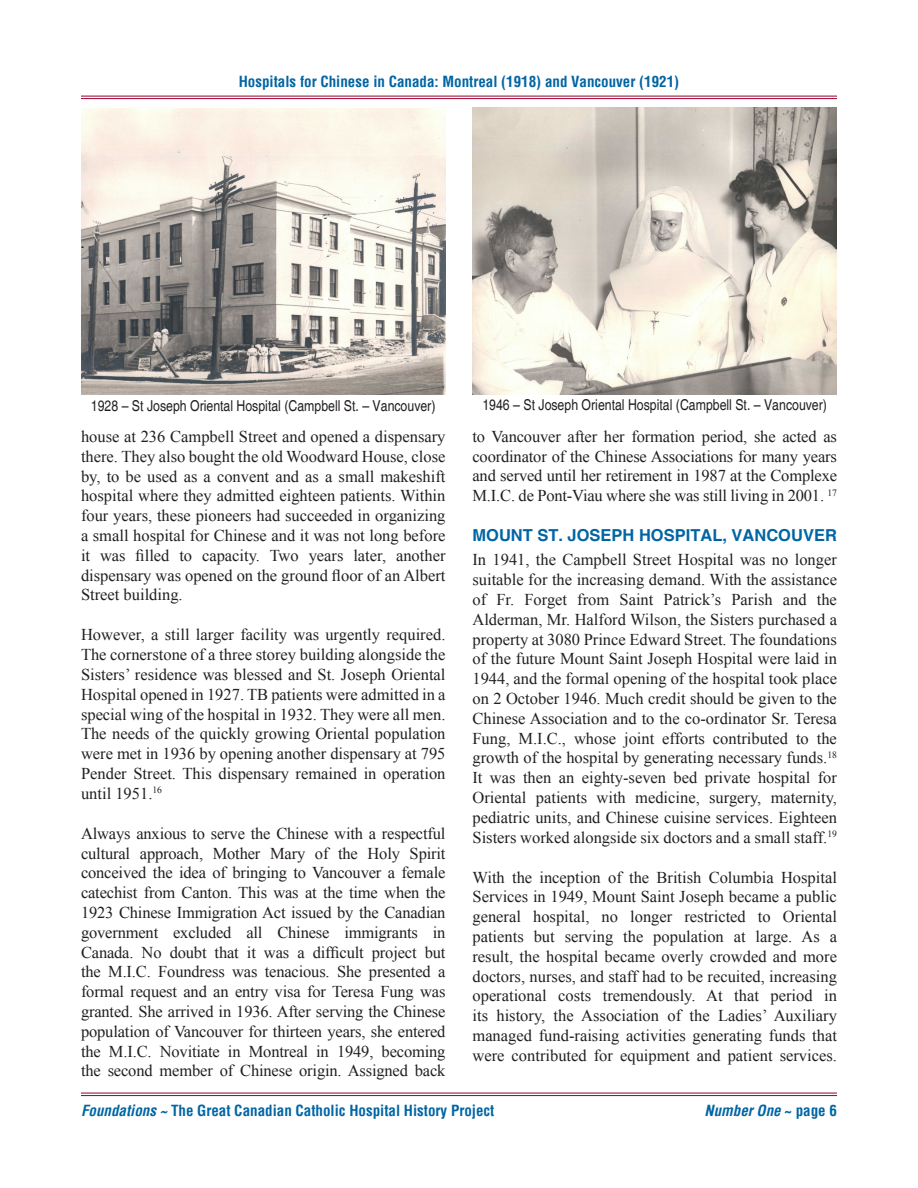
<style>
.page{position:relative;width:918px;height:1188px;background:#fff}
.page>*{position:absolute;margin:0;border:0;box-sizing:border-box;transform-origin:0 0}
.t1{font:16.5px/19.8px "Times New Roman";color:#231f20;text-align:justify}
.t2{font:700 16.5px "Helvetica";color:#0065a4}
.t3{font:700 condensed 15px "Helvetica";color:#0065a4}
.t4{font:condensed 15px "Helvetica";color:#231f20}
.t5{font:italic 700 condensed 15px "Helvetica";color:#0065a4}
.s1{font-style:italic}
.s2{font-style:normal}
</style>
<div class="page">
<hr style="left:81px;top:1093px;width:756px;height:1px;background:#98012d">
<hr style="left:81px;top:1095px;width:756px;height:1px;background:#98012d">
<hr style="left:81px;top:96px;width:756px;height:1px;background:#98012d">
<hr style="left:81px;top:98px;width:756px;height:1px;background:#98012d">
<img style="left:81px;top:108px;width:365px;height:286px">
<img style="left:472px;top:108px;width:365px;height:286px">
<p class="t3" style="left:239px;top:72px;width:442px">Hospitals for Chinese in Canada: Montreal (1918) and Vancouver (1921)</p>
<p class="t4" style="left:91px;top:397px;width:346px">1928 – St Joseph Oriental Hospital (Campbell St. – Vancouver)</p>
<p class="t4" style="left:482px;top:396px;width:346px">1946 – St Joseph Oriental Hospital (Campbell St. – Vancouver)</p>
<p class="t1" style="left:81px;top:426px;width:366px">house at 236 Campbell Street and opened a dispensary there. They also bought the old Woodward House, close by, to be used as a convent and as a small makeshift hospital where they admitted eighteen patients. Within four years, these pioneers had succeeded in organizing a small hospital for Chinese and it was not long before it was filled to capacity. Two years later, another dispensary was opened on the ground floor of an Albert Street building.</p>
<p class="t1" style="left:81px;top:625px;width:366px">However, a still larger facility was urgently required.<br>The cornerstone of a three storey building alongside the Sisters’ residence was blessed and St. Joseph Oriental Hospital opened in 1927. TB patients were admitted in a special wing of the hospital in 1932. They were all men.<br>The needs of the quickly growing Oriental population were met in 1936 by opening another dispensary at 795<br>Pender Street. This dispensary remained in operation until 1951.<sup>16</sup></p>
<p class="t1" style="left:81px;top:823px;width:366px">Always anxious to serve the Chinese with a respectful cultural approach, Mother Mary of the Holy Spirit conceived the idea of bringing to Vancouver a female catechist from Canton. This was at the time when the 1923 Chinese Immigration Act issued by the Canadian government excluded all Chinese immigrants in Canada. No doubt that it was a difficult project but the M.I.C. Foundress was tenacious. She presented a formal request and an entry visa for Teresa Fung was granted. She arrived in 1936. After serving the Chinese population of Vancouver for thirteen years, she entered the M.I.C. Novitiate in Montreal in 1949, becoming the second member of Chinese origin. Assigned back</p>
<p class="t1" style="left:472px;top:426px;width:366px">to Vancouver after her formation period, she acted as coordinator of the Chinese Associations for many years and served until her retirement in 1987 at the Complexe M.I.C. de Pont-Viau where she was still living in 2001. <sup>17</sup></p>
<p class="t2" style="left:472px;top:525px;width:366px">MOUNT ST. JOSEPH HOSPITAL, VANCOUVER</p>
<p class="t1" style="left:472px;top:550px;width:366px">In 1941, the Campbell Street Hospital was no longer suitable for the increasing demand. With the assistance of Fr. Forget from Saint Patrick’s Parish and the Alderman, Mr. Halford Wilson, the Sisters purchased a property at 3080 Prince Edward Street. The foundations of the future Mount Saint Joseph Hospital were laid in 1944, and the formal opening of the hospital took place on 2 October 1946. Much credit should be given to the Chinese Association and to the co-ordinator Sr. Teresa Fung, M.I.C., whose joint efforts contributed to the growth of the hospital by generating necessary funds.<sup>18<br></sup>It was then an eighty-seven bed private hospital for Oriental patients with medicine, surgery, maternity, pediatric units, and Chinese cuisine services. Eighteen Sisters worked alongside six doctors and a small staff.<sup>19</sup></p>
<p class="t1" style="left:472px;top:867px;width:366px">With the inception of the British Columbia Hospital Services in 1949, Mount Saint Joseph became a public general hospital, no longer restricted to Oriental patients but serving the population at large. As a result, the hospital became overly crowded and more doctors, nurses, and staff had to be recuited, increasing operational costs tremendously. At that period in its history, the Association of the Ladies’ Auxiliary managed fund-raising activities generating funds that were contributed for equipment and patient services.</p>
<p class="t3" style="left:81px;top:1101px;width:415px"><span class="s1">Foundations ~</span> The Great Canadian Catholic Hospital History Project</p>
<p class="t5" style="left:705px;top:1101px;width:134px">Number One <span class="s2">~ page 6</span></p>
</div>
